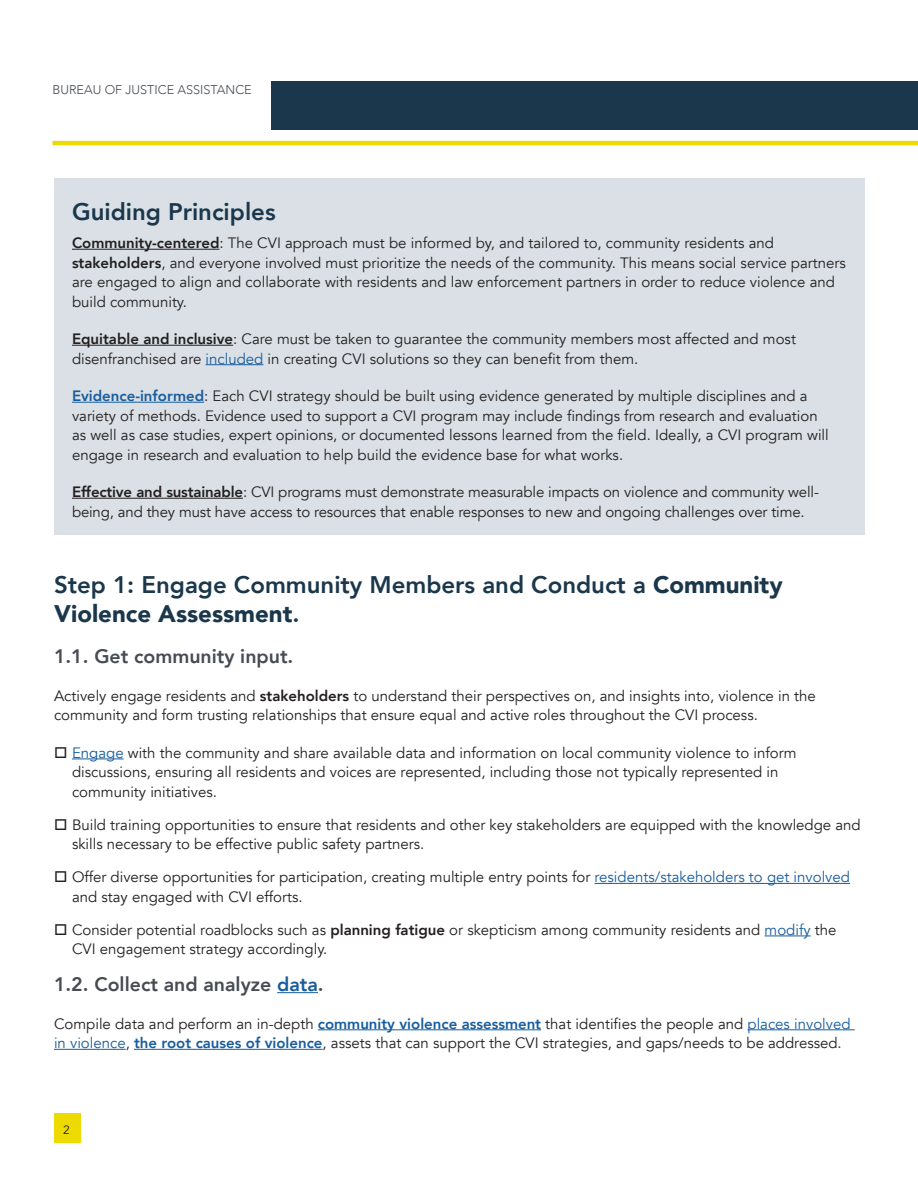
<style>
.page{position:relative;width:918px;height:1188px;background:#fff}
.page>*{position:absolute;margin:0;border:0;box-sizing:border-box;transform-origin:0 0}
.t1{font:800 24px/28.8px "Avenir";color:#1a374b}
.t2{font:800 19.5px "Avenir";color:#464b54}
.t3{font:15px/19.5px "Avenir";color:#231f20}
.t4{font:300 12.6px "Avenir";color:#464b54}
.t5{font:12px "Avenir";color:#231f20}
.s1{font-weight:800}
.s2{color:#175d9e}
.s3{font-weight:800;color:#175d9e}
.s4{font-weight:900}
</style>
<div class="page">
<div style="left:272px;top:81px;width:646px;height:49px;background:#1a374b"></div>
<hr style="left:53px;top:141px;width:865px;height:4px;background:#edda01">
<div style="left:54px;top:1113px;width:26px;height:30px;background:#edda01"></div>
<hr style="left:72px;top:759px;width:52px;height:1px;background:#175d9e">
<hr style="left:595px;top:883px;width:255px;height:1px;background:#175d9e">
<hr style="left:765px;top:936px;width:46px;height:1px;background:#175d9e">
<hr style="left:277px;top:992px;width:41px;height:1px;background:#175d9e">
<hr style="left:318px;top:1029px;width:223px;height:1px;background:#175d9e">
<hr style="left:748px;top:1029px;width:107px;height:1px;background:#175d9e">
<hr style="left:54px;top:1049px;width:72px;height:1px;background:#175d9e">
<hr style="left:134px;top:1049px;width:189px;height:1px;background:#175d9e">
<div style="left:54px;top:178px;width:810px;height:357px;background:#dae0e5"></div>
<hr style="left:72px;top:249px;width:148px;height:1px;background:#231f20">
<hr style="left:72px;top:345px;width:161px;height:1px;background:#231f20">
<hr style="left:206px;top:364px;width:57px;height:1px;background:#175d9e">
<hr style="left:72px;top:402px;width:132px;height:1px;background:#175d9e">
<hr style="left:72px;top:498px;width:171px;height:1px;background:#231f20">
<p class="t4" style="left:52px;top:82px;width:201px">BUREAU OF JUSTICE ASSISTANCE</p>
<h1 class="t1" style="left:72px;top:197px;width:205px">Guiding Principles</h1>
<p class="t3" style="left:72px;top:235px;width:775px"><span class="s1">Community-centered</span>: The CVI approach must be informed by, and tailored to, community residents and <span class="s1">stakeholders</span>, and everyone involved must prioritize the needs of the community. This means social service partners are engaged to align and collaborate with residents and law enforcement partners in order to reduce violence and build community.</p>
<p class="t3" style="left:72px;top:331px;width:725px"><span class="s1">Equitable and inclusive</span>: Care must be taken to guarantee the community members most affected and most disenfranchised are <span class="s2">included</span> in creating CVI solutions so they can benefit from them.</p>
<p class="t3" style="left:72px;top:388px;width:758px"><span class="s3">Evidence-informed</span>: Each CVI strategy should be built using evidence generated by multiple disciplines and a variety of methods. Evidence used to support a CVI program may include findings from research and evaluation as well as case studies, expert opinions, or documented lessons learned from the field. Ideally, a CVI program will engage in research and evaluation to help build the evidence base for what works.</p>
<p class="t3" style="left:72px;top:484px;width:749px"><span class="s1">Effective and sustainable</span>: CVI programs must demonstrate measurable impacts on violence and community well&shy;being, and they must have access to resources that enable responses to new and ongoing challenges over time.</p>
<h1 class="t1" style="left:54px;top:570px;width:730px">Step 1: Engage Community Members and Conduct a <span class="s4">Community<br>Violence Assessment</span>.</h1>
<h2 class="t2" style="left:54px;top:641px;width:241px">1.1. Get community input.</h2>
<p class="t3" style="left:54px;top:687px;width:763px">Actively engage residents and <span class="s1">stakeholders</span> to understand their perspectives on, and insights into, violence in the community and form trusting relationships that ensure equal and active roles throughout the CVI process.</p>
<p class="t3" style="left:72px;top:744px;width:726px"><span class="s2">Engage</span> with the community and share available data and information on local community violence to inform discussions, ensuring all residents and voices are represented, including those not typically represented in community initiatives.</p>
<p class="t3" style="left:72px;top:815px;width:790px">Build training opportunities to ensure that residents and other key stakeholders are equipped with the knowledge and skills necessary to be effective public safety partners.</p>
<p class="t3" style="left:72px;top:869px;width:780px">Offer diverse opportunities for participation, creating multiple entry points for <span class="s2">residents/stakeholders to get involved </span>and stay engaged with CVI efforts.</p>
<p class="t3" style="left:72px;top:921px;width:766px">Consider potential roadblocks such as <span class="s1">planning fatigue</span> or skepticism among community residents and <span class="s2">modify</span> the<br>CVI engagement strategy accordingly.</p>
<h2 class="t2" style="left:54px;top:969px;width:271px">1.2. Collect and analyze <span class="s2">data</span>.</h2>
<p class="t3" style="left:54px;top:1015px;width:798px">Compile data and perform an in-depth <span class="s3">community violence assessment</span> that identifies the people and <span class="s2">places involved in violence</span>, <span class="s3">the root causes of violence</span>, assets that can support the CVI strategies, and gaps/needs to be addressed.</p>
<p class="t5" style="left:63px;top:1125px;width:8px">2</p>
</div>
